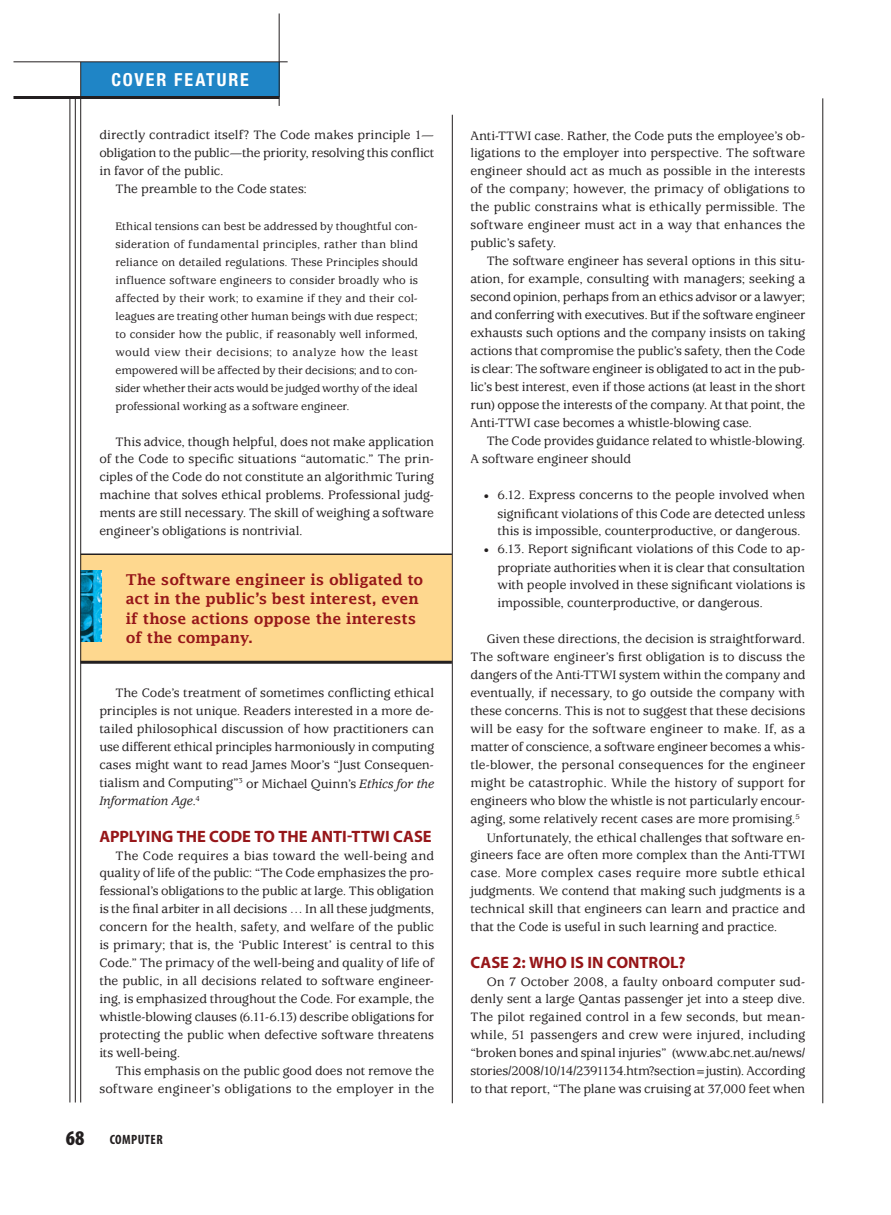
<style>
.page{position:relative;width:891px;height:1215px;background:#fff}
.page>*{position:absolute;margin:0;border:0;box-sizing:border-box;transform-origin:0 0}
.t1{font:700 condensed 18px "Helvetica Neue LT Std";letter-spacing:.105em;color:#fff}
.t2{font:700 16.5px "Myriad Pro";color:#961619}
.t3{font:600 15px/19.5px "Lucida Fax";letter-spacing:-.005em;color:#961619}
.t4{font:500 13.5px/18px "Usherwood Std";color:#231f20;text-align:justify}
.t5{font:500 13.5px "Usherwood Std";letter-spacing:.02em;color:#231f20}
.t6{font:700 condensed 13.5px "Myriad Pro";letter-spacing:.03em;color:#231f20}
.t7{font:500 12px/18px "Usherwood Std";letter-spacing:-.005em;color:#231f20;text-align:justify}
.s1{font-style:italic}
.s2{font-weight:900;font-size:21px}
.s3{font-weight:400;font-size:10.5px}
</style>
<div class="page">
<div style="left:81px;top:62px;width:198px;height:35px;background:#1f85c6"></div>
<hr style="left:14px;top:96px;width:265px;height:3px;background:#231f20">
<hr style="left:14px;top:61px;width:274px;height:1px;background:#231f20">
<hr style="left:279px;top:14px;width:1px;height:92px;background:#231f20">
<hr style="left:822px;top:98px;width:1px;height:1005px;background:#231f20">
<div style="left:81px;top:554px;width:371px;height:108px;background:#fed88f"></div>
<hr style="left:81px;top:554px;width:371px;height:1px;background:#231f20">
<img style="left:81px;top:571px;width:21px;height:71px">
<hr style="left:80px;top:661px;width:372px;height:3px;background:#231f20">
<hr style="left:452px;top:115px;width:1px;height:988px;background:#231f20">
<hr style="left:75px;top:97px;width:1px;height:1005px;background:#231f20">
<hr style="left:80px;top:62px;width:1px;height:1041px;background:#231f20">
<hr style="left:70px;top:97px;width:1px;height:1005px;background:#231f20">
<h1 class="t1" style="left:111px;top:68px;width:12px">COVER</h1>
<h1 class="t1" style="left:174px;top:68px;width:76px">FEATURE</h1>
<p class="t4" style="left:99px;top:126px;width:336px">directly contradict itself? The Code makes principle 1—</p>
<p class="t4" style="left:99px;top:144px;width:336px">obligation to the public—the priority, resolving this conflict</p>
<p class="t4" style="left:99px;top:162px;width:126px">in favor of the public.</p>
<p class="t4" style="left:116px;top:180px;width:193px">The preamble to the Code states:</p>
<p class="t7" style="left:116px;top:217px;width:304px">Ethical tensions can best be addressed by thoughtful con&shy;sideration of fundamental principles, rather than blind reliance on detailed regulations. These Principles should influence software engineers to consider broadly who is affected by their work; to examine if they and their col&shy;leagues are treating other human beings with due respect; to consider how the public, if reasonably well informed, would view their decisions; to analyze how the least empowered will be affected by their decisions; and to con&shy;sider whether their acts would be judged worthy of the ideal professional working as a software engineer.</p>
<p class="t4" style="left:99px;top:433px;width:336px;text-indent:16px">This advice, though helpful, does not make application of the Code to specific situations “automatic.” The prin&shy;ciples of the Code do not constitute an algorithmic Turing machine that solves ethical problems. Professional judg&shy;ments are still necessary. The skill of weighing a software engineer’s obligations is nontrivial.</p>
<p class="t3" style="left:126px;top:570px;width:299px">The software engineer is obligated to act in the public’s best interest, even if those actions oppose the interests of the company.</p>
<p class="t4" style="left:99px;top:684px;width:336px;text-indent:16px">The Code’s treatment of sometimes conflicting ethical principles is not unique. Readers interested in a more de&shy;tailed philosophical discussion of how practitioners can use different ethical principles harmoniously in computing cases might want to read James Moor’s “Just Consequen&shy;tialism and Computing”<sup>3</sup> or Michael Quinn’s <span class="s1">Ethics for the Information Age</span>.<sup>4</sup></p>
<p class="t2" style="left:99px;top:825px;width:57px">APPLYING</p>
<p class="t2" style="left:177px;top:825px;width:237px">THE CODE TO THE ANTI-TTWI CASE</p>
<p class="t4" style="left:99px;top:847px;width:336px;text-indent:16px">The Code requires a bias toward the well-being and quality of life of the public: “The Code emphasizes the pro&shy;fessional’s obligations to the public at large. This obligation is the final arbiter in all decisions … In all these judgments, concern for the health, safety, and welfare of the public is primary; that is, the ‘Public Interest’ is central to this Code.” The primacy of the well-being and quality of life of the public, in all decisions related to software engineer&shy;ing, is emphasized throughout the Code. For example, the whistle-blowing clauses (6.11-6.13) describe obligations for protecting the public when defective software threatens its well-being.</p>
<p class="t4" style="left:99px;top:1062px;width:336px;text-align:right">This emphasis on the public good does not remove the software engineer’s obligations to the employer in the</p>
<p class="t6" style="left:66px;top:1131px;width:98px"><span class="s2">68</span> COMPUTER</p>
<p class="t4" style="left:470px;top:127px;width:336px">Anti-TTWI case. Rather, the Code puts the employee’s ob&shy;ligations to the employer into perspective. The software engineer should act as much as possible in the interests of the company; however, the primacy of obligations to the public constrains what is ethically permissible. The software engineer must act in a way that enhances the public’s safety.</p>
<p class="t4" style="left:470px;top:252px;width:336px;text-indent:16px">The software engineer has several options in this situ&shy;ation, for example, consulting with managers; seeking a second opinion, perhaps from an ethics advisor or a lawyer; and conferring with executives. But if the software engineer exhausts such options and the company insists on taking actions that compromise the public’s safety, then the Code is clear: The software engineer is obligated to act in the pub&shy;lic’s best interest, even if those actions (at least in the short run) oppose the interests of the company. At that point, the Anti-TTWI case becomes a whistle-blowing case.</p>
<p class="t4" style="left:470px;top:432px;width:336px;text-indent:16px">The Code provides guidance related to whistle-blowing.<br>A software engineer should</p>
<p class="t4" style="left:497px;top:486px;width:309px;text-indent:-14px"><span class="s3">•</span> 6.12. Express concerns to the people involved when significant violations of this Code are detected unless this is impossible, counterproductive, or dangerous.</p>
<p class="t4" style="left:497px;top:541px;width:309px;text-indent:-14px"><span class="s3">•</span> 6.13. Report significant violations of this Code to ap&shy;propriate authorities when it is clear that consultation with people involved in these significant violations is impossible, counterproductive, or dangerous.</p>
<p class="t4" style="left:487px;top:631px;width:320px">Given these directions, the decision is straightforward.</p>
<p class="t4" style="left:470px;top:649px;width:336px">The software engineer’s first obligation is to discuss the</p>
<p class="t4" style="left:470px;top:667px;width:336px">dangers of the Anti-TTWI system within the company and</p>
<p class="t4" style="left:470px;top:684px;width:336px">eventually, if necessary, to go outside the company with</p>
<p class="t4" style="left:470px;top:702px;width:336px">these concerns. This is not to suggest that these decisions</p>
<p class="t4" style="left:470px;top:720px;width:336px">will be easy for the software engineer to make. If, as a</p>
<p class="t4" style="left:470px;top:738px;width:336px">matter of conscience, a software engineer becomes a whis-</p>
<p class="t4" style="left:470px;top:756px;width:336px">tle-blower, the personal consequences for the engineer</p>
<p class="t4" style="left:470px;top:774px;width:336px">might be catastrophic. While the history of support for</p>
<p class="t4" style="left:470px;top:792px;width:336px">engineers who blow the whistle is not particularly encour-</p>
<p class="t4" style="left:470px;top:810px;width:331px">aging, some relatively recent cases are more promising.<sup>5</sup></p>
<p class="t4" style="left:487px;top:829px;width:320px">Unfortunately, the ethical challenges that software en-</p>
<p class="t4" style="left:470px;top:847px;width:336px">gineers face are often more complex than the Anti-TTWI</p>
<p class="t5" style="left:470px;top:866px;width:336px">case. More complex cases require more subtle ethical</p>
<p class="t4" style="left:470px;top:883px;width:336px">judgments. We contend that making such judgments is a</p>
<p class="t4" style="left:470px;top:900px;width:336px">technical skill that engineers can learn and practice and</p>
<p class="t4" style="left:470px;top:918px;width:309px">that the Code is useful in such learning and practice.</p>
<p class="t2" style="left:470px;top:951px;width:180px">CASE 2: WHO IS IN CONTROL</p>
<p class="t2" style="left:678px;top:951px;width:9px">?</p>
<p class="t4" style="left:470px;top:973px;width:336px;text-indent:16px">On 7 October 2008, a faulty onboard computer sud&shy;denly sent a large Qantas passenger jet into a steep dive.<br>The pilot regained control in a few seconds, but mean&shy;while, 51 passengers and crew were injured, including “broken bones and spinal injuries” (www.abc.net.au/news/ stories/2008/10/14/2391134.htm?section=justin). According to that report, “The plane was cruising at 37,000 feet when</p>
</div>
